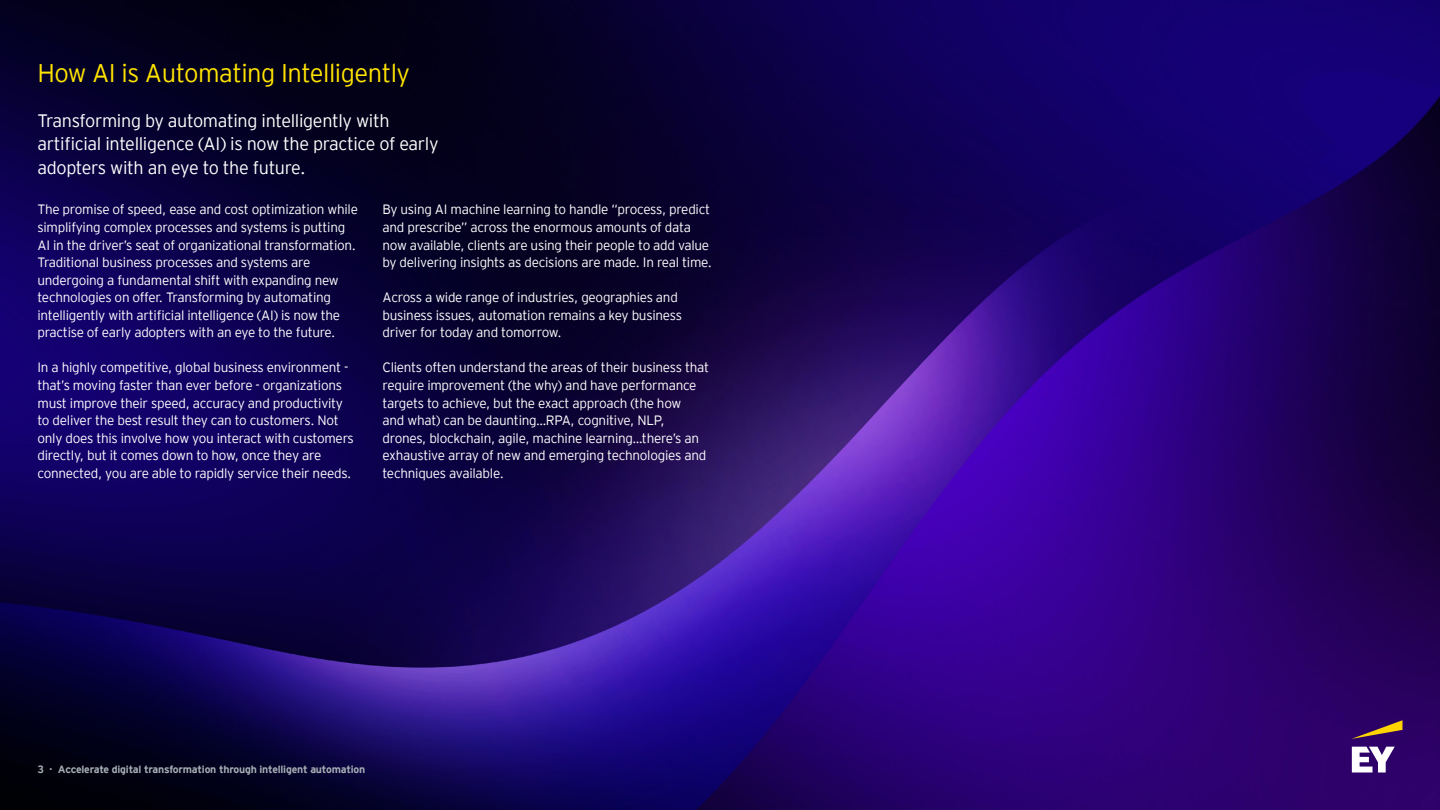
<style>
.page{position:relative;width:1440px;height:810px;background:#fff}
.page>*{position:absolute;margin:0;border:0;box-sizing:border-box;transform-origin:0 0}
.t1{font:300 25.5px "EY Interstate";letter-spacing:-.02em;color:#ffe400}
.t2{font:300 18px/23.4px "EY Interstate";letter-spacing:-.02em;color:#fff}
.t3{font:300 13.5px/17.5px "EY Interstate";letter-spacing:-.02em;color:#fff}
.t4{font:700 10.5px "EY Interstate";letter-spacing:-.02em;color:#a7afb5}
</style>
<div class="page">
<img style="left:0;top:0;width:1440px;height:810px">
<svg style="left:1351px;top:720px;width:51px;height:19px"></svg>
<svg style="left:1352px;top:747px;width:43px;height:26px"></svg>
<h1 class="t1" style="left:38px;top:55px;width:374px">How AI is Automating Intelligently</h1>
<h2 class="t2" style="left:38px;top:108px;width:403px">Transforming by automating intelligently with artificial intelligence (AI) is now the practice of early adopters with an eye to the future.</h2>
<p class="t3" style="left:38px;top:200px;width:322px">The promise of speed, ease and cost optimization while simplifying complex processes and systems is putting AI in the driver’s seat of organizational transformation.<br>Traditional business processes and systems are undergoing a fundamental shift with expanding new technologies on offer. Transforming by automating intelligently with artificial intelligence (AI) is now the practise of early adopters with an eye to the future.</p>
<p class="t3" style="left:38px;top:358px;width:318px">In a highly competitive, global business environment - that’s moving faster than ever before - organizations must improve their speed, accuracy and productivity to deliver the best result they can to customers. Not only does this involve how you interact with customers directly, but it comes down to how, once they are connected, you are able to rapidly service their needs.</p>
<p class="t3" style="left:383px;top:200px;width:331px">By using AI machine learning to handle “process, predict and prescribe” across the enormous amounts of data now available, clients are using their people to add value by delivering insights as decisions are made. In real time.</p>
<p class="t3" style="left:383px;top:288px;width:301px">Across a wide range of industries, geographies and business issues, automation remains a key business driver for today and tomorrow.</p>
<p class="t3" style="left:383px;top:358px;width:328px">Clients often understand the areas of their business that require improvement (the why) and have performance targets to achieve, but the exact approach (the how<br>and what) can be daunting…RPA, cognitive, NLP, drones, blockchain, agile, machine learning…there’s an exhaustive array of new and emerging technologies and techniques available.</p>
<p class="t4" style="left:38px;top:761px;width:329px">3 · Accelerate digital transformation through intelligent automation</p>
</div>
